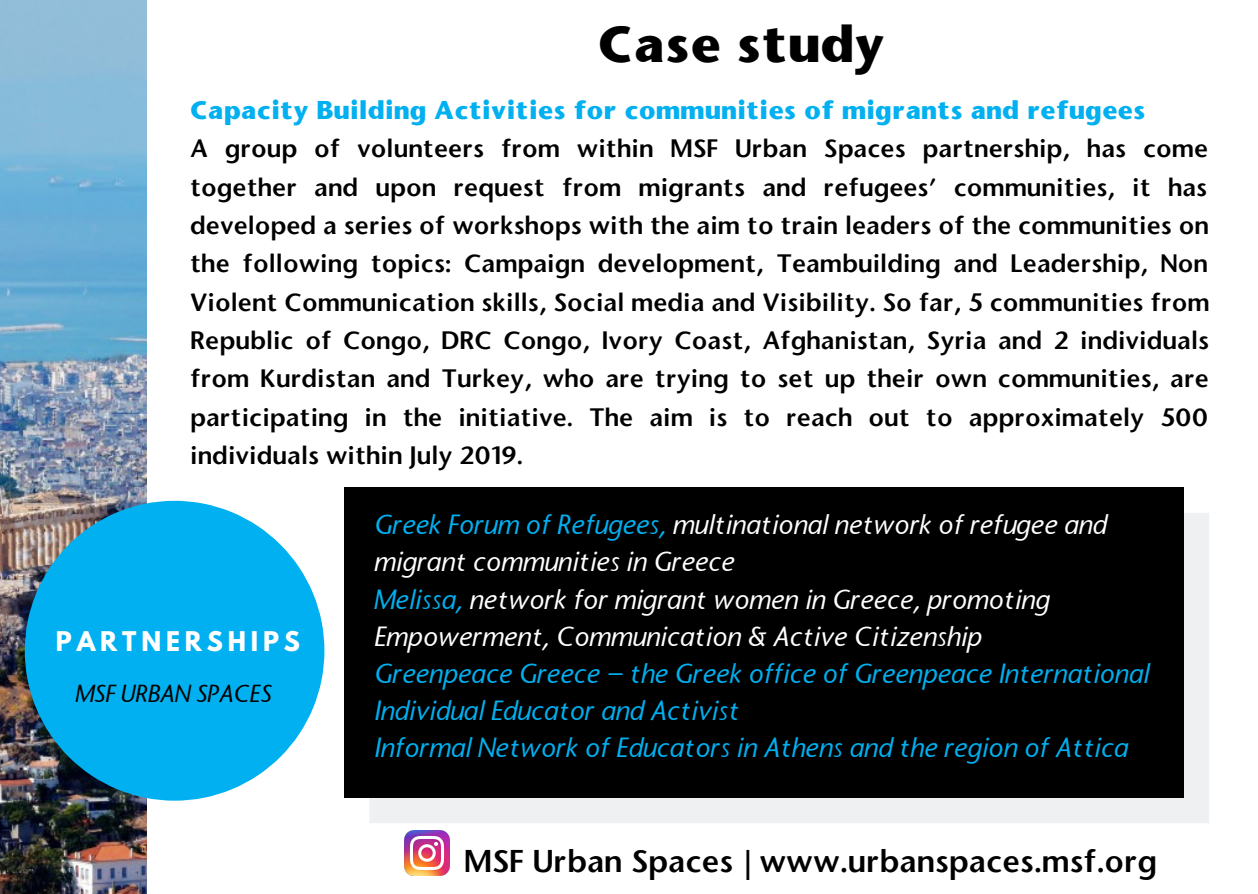
<style>
.page{position:relative;width:1258px;height:894px;background:#fff}
.page>*{position:absolute;margin:0;border:0;box-sizing:border-box;transform-origin:0 0}
.t1{font:700 48px "Stone Sans";color:#000}
.t2{font:30px "Stone Sans Semi Boold";color:#000}
.t3{font:italic 500 27px/37.2px "Stone Sans";color:#fff}
.t4{font:italic 500 27px/37.2px "Stone Sans";color:#00b0f0}
.t5{font:24px/38.4px "Stone Sans Semi Boold";color:#000;text-align:justify}
.t6{font:700 24px "Stone Sans";color:#00b0f0}
.t7{font:italic 500 24px "Stone Sans";color:#000}
.t8{font:700 24px "League Spartan";letter-spacing:.2em;color:#fff}
.s1{color:#00b0f0}
</style>
<div class="page">
<img style="left:0;top:0;width:146px;height:893px">
<svg style="left:25px;top:500px;width:299px;height:300px;background:#26afe2"></svg>
<div style="left:369px;top:512px;width:840px;height:311px;background:#eff0f2"></div>
<div style="left:344px;top:487px;width:839px;height:310px;background:#000"></div>
<img style="left:404px;top:830px;width:45px;height:45px">
<h1 class="t1" style="left:598px;top:11px;width:288px">Case study</h1>
<p class="t6" style="left:190px;top:94px;width:957px">Capacity Building Activities for communities of migrants and refugees</p>
<p class="t5" style="left:190px;top:129px;width:1021px">A group of volunteers from within MSF Urban Spaces partnership, has come together and upon request from migrants and refugees’ communities, it has developed a series of workshops with the aim to train leaders of the communities on the following topics: Campaign development, Teambuilding and Leadership, Non Violent Communication skills, Social media and Visibility. So far, 5 communities from Republic of Congo, DRC Congo, Ivory Coast, Afghanistan, Syria and 2 individuals from Kurdistan and Turkey, who are trying to set up their own communities, are participating in the initiative. The aim is to reach out to approximately 500 individuals within July 2019.</p>
<p class="t8" style="left:56px;top:629px;width:246px">PARTNERSHIPS</p>
<p class="t7" style="left:75px;top:679px;width:198px">MSF URBAN SPACES</p>
<p class="t3" style="left:373px;top:506px;width:734px"><span class="s1">Greek Forum of Refugees,</span> multinational network of refugee and migrant communities in Greece<br><span class="s1">Melissa,</span> network for migrant women in Greece, promoting Empowerment, Communication &amp; Active Citizenship</p>
<p class="t4" style="left:373px;top:655px;width:776px">Greenpeace Greece – the Greek office of Greenpeace International<br>Individual Educator and Activist<br>Informal Network of Educators in Athens and the region of Attica</p>
<p class="t2" style="left:464px;top:841px;width:694px">MSF Urban Spaces | www.urbanspaces.msf.org</p>
</div>
